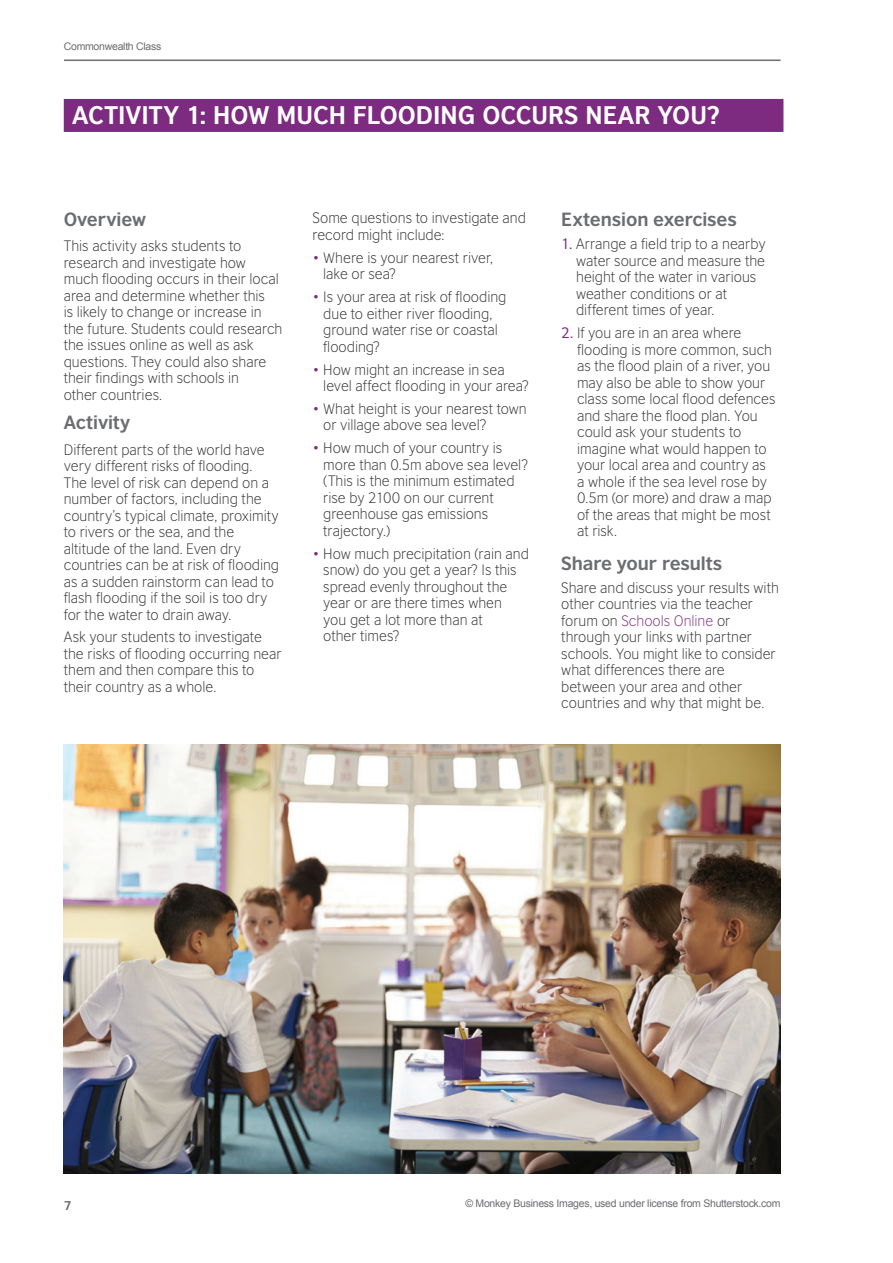
<style>
.page{position:relative;width:893px;height:1263px;background:#fff}
.page>*{position:absolute;margin:0;border:0;box-sizing:border-box;transform-origin:0 0}
.t1{font:700 24px "British Council Sans";color:#fff}
.t2{font:700 18px "British Council Sans";letter-spacing:-.005em;color:#6c6d70}
.t3{font:300 14.25px/16.5px "British Council Sans";color:#312f30}
.t4{font:700 12px "British Council Sans";color:#6c6d70}
.t5{font:10.5px "Arial";letter-spacing:-.025em;color:#6c6d70}
.s1{color:#7d2b81}
.s2{font-weight:400;color:#7d2b81}
</style>
<div class="page">
<hr style="left:64px;top:60px;width:716px;height:1px;background:#6c6d70">
<img style="left:64px;top:744px;width:717px;height:430px">
<div style="left:64px;top:99px;width:719px;height:33px;background:#7d2b81"></div>
<p class="t5" style="left:64px;top:40px;width:99px">Commonwealth Class</p>
<h1 class="t1" style="left:72px;top:100px;width:649px">ACTIVITY 1: HOW MUCH FLOODING OCCURS NEAR YOU?</h1>
<p class="t2" style="left:64px;top:208px;width:84px">Overview</p>
<p class="t3" style="left:64px;top:238px;width:220px">This activity asks students to research and investigate how much flooding occurs in their local area and determine whether this<br>is likely to change or increase in the future. Students could research the issues online as well as ask questions. They could also share their findings with schools in<br>other countries.</p>
<p class="t2" style="left:64px;top:411px;width:68px">Activity</p>
<p class="t3" style="left:64px;top:441px;width:217px">Different parts of the world have very different risks of flooding.<br>The level of risk can depend on a number of factors, including the country’s typical climate, proximity to rivers or the sea, and the altitude of the land. Even dry countries can be at risk of flooding as a sudden rainstorm can lead to flash flooding if the soil is too dry for the water to drain away.</p>
<p class="t3" style="left:64px;top:629px;width:219px">Ask your students to investigate the risks of flooding occurring near them and then compare this to their country as a whole.</p>
<p class="t3" style="left:313px;top:210px;width:215px">Some questions to investigate and record might include:</p>
<p class="t3" style="left:323px;top:249px;width:171px;text-indent:-11px"><span class="s1">•</span> Where is your nearest river, lake or sea?</p>
<p class="t3" style="left:323px;top:288px;width:185px;text-indent:-11px"><span class="s1">•</span> Is your area at risk of flooding due to either river flooding, ground water rise or coastal flooding?</p>
<p class="t3" style="left:323px;top:361px;width:207px;text-indent:-11px"><span class="s1">•</span> How might an increase in sea level affect flooding in your area?</p>
<p class="t3" style="left:323px;top:400px;width:205px;text-indent:-11px"><span class="s1">•</span> What height is your nearest town or village above sea level?</p>
<p class="t3" style="left:323px;top:440px;width:206px;text-indent:-11px"><span class="s1">•</span> How much of your country is more than 0.5m above sea level? (This is the minimum estimated rise by 2100 on our current greenhouse gas emissions trajectory.)</p>
<p class="t3" style="left:323px;top:545px;width:207px;text-indent:-11px"><span class="s1">•</span> How much precipitation (rain and snow) do you get a year? Is this spread evenly throughout the year or are there times when<br>you get a lot more than at<br>other times?</p>
<p class="t2" style="left:561px;top:208px;width:177px">Extension exercises</p>
<p class="t3" style="left:576px;top:235px;width:191px;text-indent:-15px"><span class="s2">1.</span> Arrange a field trip to a nearby water source and measure the height of the water in various weather conditions or at different times of year.</p>
<p class="t3" style="left:577px;top:324px;width:200px;text-indent:-16px"><span class="s2">2.</span> If you are in an area where flooding is more common, such as the flood plain of a river, you may also be able to show your class some local flood defences and share the flood plan. You could ask your students to imagine what would happen to your local area and country as a whole if the sea level rose by<br>0.5m (or more) and draw a map of the areas that might be most at risk.</p>
<p class="t2" style="left:561px;top:552px;width:163px">Share your results</p>
<p class="t3" style="left:561px;top:579px;width:219px">Share and discuss your results with other countries via the teacher forum on <span class="s1">Schools Online</span> or through your links with partner schools. You might like to consider what differences there are between your area and other countries and why that might be.</p>
<p class="t4" style="left:64px;top:1197px;width:9px">7</p>
<p class="t5" style="left:465px;top:1197px;width:317px">© Monkey Business Images, used under license from Shutterstock.com</p>
</div>
